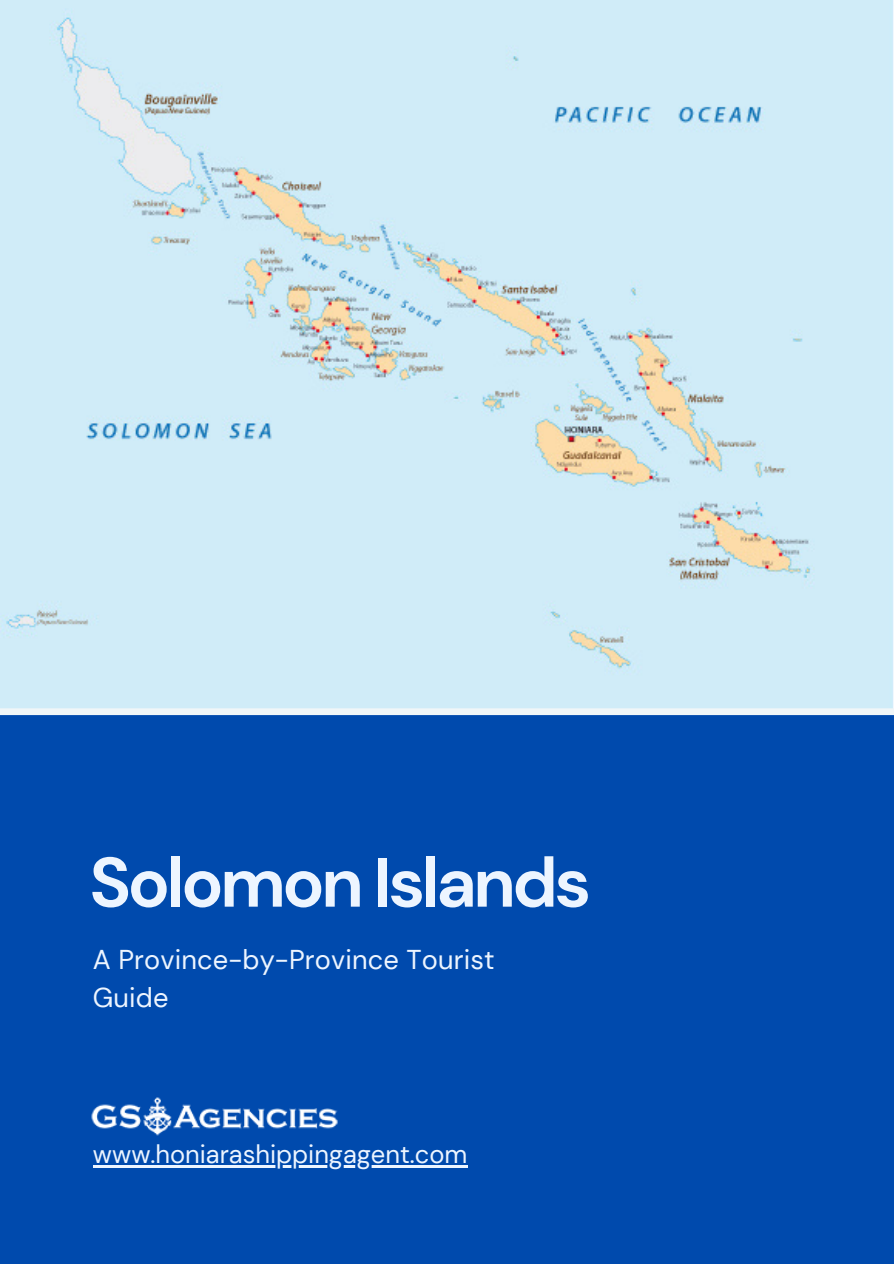
<style>
.page{position:relative;width:894px;height:1264px;background:#fff}
.page>*{position:absolute;margin:0;border:0;box-sizing:border-box;transform-origin:0 0}
.t1{font:700 69.9px "DM Sans";letter-spacing:-.05em;color:#edf5ff}
.t2{font:27.15px/37.2px "DM Sans";letter-spacing:.005em;color:#edf5ff}
.t3{font:25.5px "DM Sans";color:#edf5ff}
</style>
<div class="page">
<div style="left:0;top:0;width:893px;height:1263px;background:#004aad"></div>
<img style="left:0;top:0;width:893px;height:708px">
<div style="left:0;top:708px;width:893px;height:7px;background:#f0f6f8"></div>
<img style="left:91px;top:1097px;width:247px;height:39px">
<hr style="left:93px;top:1165px;width:374px;height:2px;background:#edf5ff">
<p class="t1" style="left:89px;top:837px;width:503px">Solomon Islands</p>
<p class="t2" style="left:93px;top:941px;width:403px">A Province-by-Province Tourist<br>Guide</p>
<p class="t3" style="left:93px;top:1137px;width:376px">www.honiarashippingagent.com</p>
</div>
